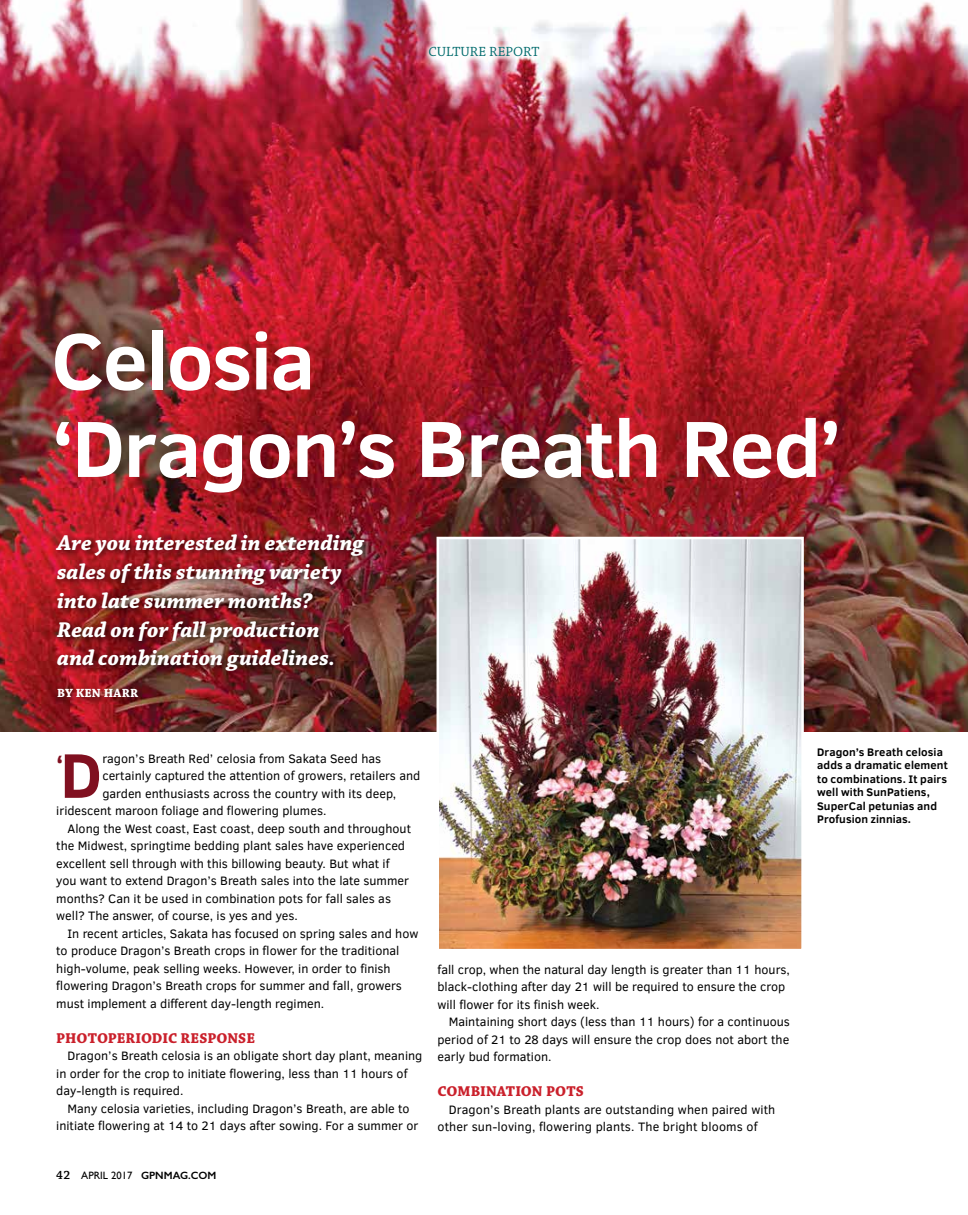
<style>
.page{position:relative;width:968px;height:1215px;background:#fff}
.page>*{position:absolute;margin:0;border:0;box-sizing:border-box;transform-origin:0 0}
.t1{font:700 81.25px/87.5px "Clear Sans";letter-spacing:-.02em;color:#fff}
.t2{font:700 64.25px "Clear Sans";color:#801020}
.t3{font:700 25.75px "Clear Sans";color:#801020}
.t4{font:italic 700 22.5px/28.8px "Chaparral Pro";letter-spacing:.005em;color:#fff}
.t5{font:700 15px "Chaparral Pro";color:#ca202b}
.t6{font:14px "Chaparral Pro";color:#006a6c}
.t7{font:12.5px/17.5px "Clear Sans";color:#000}
.t8{font:700 12.5px "Chaparral Pro";letter-spacing:.025em;color:#fff}
.t9{font:700 11.25px/13.5px "Clear Sans";letter-spacing:.01em;color:#000}
.t10{font:600 10.62px "Gill Sans";color:#000}
.s1{font-family:"Chaparral Pro";font-size:12.5px}
.s2{font-weight:400}
</style>
<div class="page">
<img style="left:0;top:0;width:968px;height:731px">
<div style="left:423px;top:42px;width:121px;height:20px;background:#fff;opacity:.74"></div>
<div style="left:52px;top:530px;width:321px;height:176px;background:#000;opacity:.75"></div>
<img style="left:439px;top:540px;width:361px;height:408px">
<div style="left:436px;top:537px;width:367px;height:414px;border:2px solid #fff"></div>
<p class="t6" style="left:428px;top:44px;width:112px">CULTURE REPORT</p>
<h1 class="t1" style="left:51px;top:314px;width:792px">Celosia<br>‘Dragon’s Breath Red’</h1>
<h3 class="t4" style="left:57px;top:530px;width:309px">Are you interested in extending sales of this stunning variety into late summer months?<br>Read on for fall production<br>and combination guidelines.</h3>
<p class="t8" style="left:57px;top:686px;width:83px">BY KEN HARR</p>
<h3 class="t3" style="left:56px;top:745px;width:9px">‘</h3>
<h2 class="t2" style="left:60px;top:729px;width:43px">D</h2>
<p class="t7" style="left:102px;top:750px;width:280px">ragon’s Breath Red’ celosia from Sakata Seed has</p>
<p class="t7" style="left:102px;top:767px;width:319px">certainly captured the attention of growers, retailers and</p>
<p class="t7" style="left:102px;top:785px;width:295px">garden enthusiasts across the country with its deep,</p>
<p class="t7" style="left:56px;top:802px;width:272px">iridescent maroon foliage and flowering plumes.</p>
<p class="t7" style="left:67px;top:820px;width:345px">Along the West coast, East coast, deep south and throughout</p>
<p class="t7" style="left:56px;top:837px;width:350px">the Midwest, springtime bedding plant sales have experienced</p>
<p class="t7" style="left:56px;top:855px;width:335px">excellent sell through with this billowing beauty. But what if</p>
<p class="t7" style="left:56px;top:872px;width:354px">you want to extend Dragon’s Breath sales into the late summer</p>
<p class="t7" style="left:56px;top:890px;width:336px">months? Can it be used in combination pots for fall sales as</p>
<p class="t7" style="left:56px;top:907px;width:243px">well? The answer, of course, is yes and yes.</p>
<p class="t7" style="left:67px;top:925px;width:352px">In recent articles, Sakata has focused on spring sales and how</p>
<p class="t7" style="left:56px;top:942px;width:345px">to produce Dragon’s Breath crops in flower for the traditional</p>
<p class="t7" style="left:56px;top:960px;width:336px">high-volume, peak selling weeks. However, in order to finish</p>
<p class="t7" style="left:56px;top:977px;width:347px">flowering Dragon’s Breath crops for summer and fall, growers</p>
<p class="t7" style="left:56px;top:995px;width:269px">must implement a different day-length regimen.</p>
<p class="t5" style="left:56px;top:1029px;width:200px">PHOTOPERIODIC RESPONSE</p>
<p class="t7" style="left:56px;top:1047px;width:367px;text-indent:11px">Dragon’s Breath celosia is an obligate short day plant, meaning in order for the crop to initiate flowering, less than 11 hours of day-length is required.</p>
<p class="t7" style="left:56px;top:1100px;width:364px;text-align:center">Many celosia varieties, including Dragon’s Breath, are able to initiate flowering at 14 to 21 days after sowing. For a summer or</p>
<p class="t10" style="left:56px;top:1169px;width:161px"><span class="s1">42</span> <span class="s2">APRIL 2017</span> GPNMAG.COM</p>
<p class="t7" style="left:437px;top:961px;width:354px">fall crop, when the natural day length is greater than 11 hours, black-clothing after day 21 will be required to ensure the crop will flower for its finish week.</p>
<p class="t7" style="left:437px;top:1013px;width:354px;text-align:justify;text-indent:11px">Maintaining short days (less than 11 hours) for a continuous period of 21 to 28 days will ensure the crop does not abort the early bud formation.</p>
<p class="t5" style="left:437px;top:1083px;width:148px">COMBINATION POTS</p>
<p class="t7" style="left:437px;top:1101px;width:339px;text-indent:11px">Dragon’s Breath plants are outstanding when paired with other sun-loving, flowering plants. The bright blooms of</p>
<p class="t9" style="left:817px;top:744px;width:132px">Dragon’s Breath celosia adds a dramatic element to combinations. It pairs well with SunPatiens,<br>SuperCal petunias and<br>Profusion zinnias.</p>
</div>
